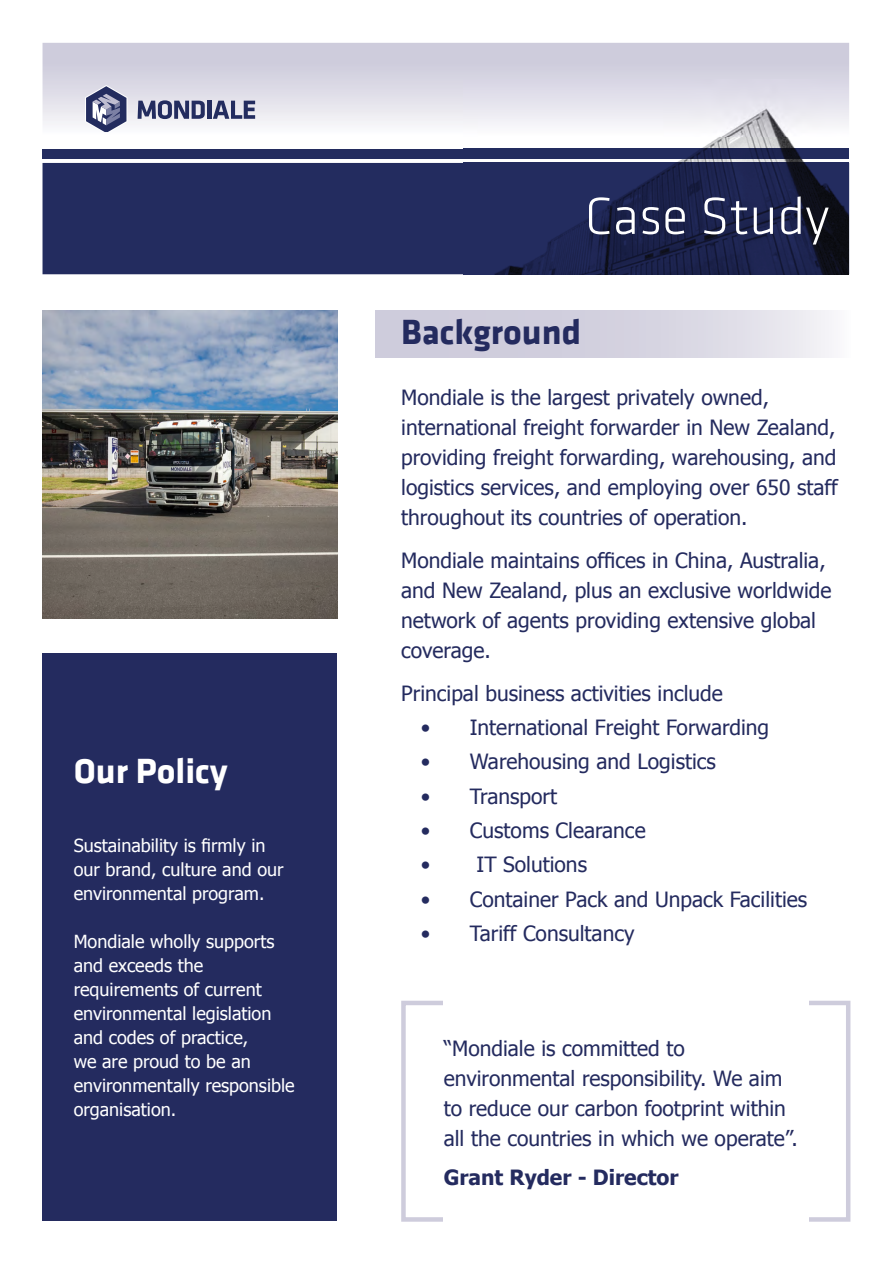
<style>
.page{position:relative;width:893px;height:1263px;background:#fff}
.page>*{position:absolute;margin:0;border:0;box-sizing:border-box;transform-origin:0 0}
.t1{font:54px "Klavika Light OSF";color:#fff}
.t2{font:700 36px "Klavika";color:#242b5f}
.t3{font:700 36px "Klavika";color:#fff}
.t4{font:21px/30px "Tahoma";color:#242b5f}
.t5{font:700 21px "Tahoma";color:#242b5f}
.t6{font:18px/24px "Tahoma";color:#fff}
</style>
<div class="page">
<div style="left:43px;top:653px;width:294px;height:567px;background:#242b5f"></div>
<div style="left:401px;top:1001px;width:449px;height:221px;border:4px solid #ceccdc"></div>
<div style="left:443px;top:989px;width:366px;height:247px;background:#fff"></div>
<div style="left:376px;top:310px;width:474px;height:47px;background:linear-gradient(to right,#c5c3d6,#ecebf1)"></div>
<svg style="left:43px;top:43px;width:806px;height:82px"></svg>
<div style="left:43px;top:163px;width:421px;height:111px;background:#232c5f"></div>
<div style="left:43px;top:149px;width:806px;height:9px;background:#232c5f"></div>
<img style="left:464px;top:79px;width:385px;height:195px">
<svg style="left:138px;top:100px;width:67px;height:19px"></svg>
<hr style="left:207px;top:101px;width:4px;height:18px;background:#232c5f">
<svg style="left:213px;top:101px;width:42px;height:18px"></svg>
<svg style="left:85px;top:85px;width:42px;height:47px"></svg>
<img style="left:43px;top:310px;width:294px;height:309px">
<h2 class="t3" style="left:74px;top:751px;width:155px">Our Policy</h2>
<p class="t6" style="left:74px;top:832px;width:211px">Sustainability is firmly in our brand, culture and our environmental program.</p>
<p class="t6" style="left:74px;top:928px;width:222px">Mondiale wholly supports and exceeds the requirements of current environmental legislation and codes of practice,<br>we are proud to be an environmentally responsible organisation.</p>
<h1 class="t1" style="left:585px;top:188px;width:246px">Case Study</h1>
<h2 class="t2" style="left:401px;top:313px;width:181px">Background</h2>
<p class="t4" style="left:401px;top:382px;width:438px">Mondiale is the largest privately owned, international freight forwarder in New Zealand, providing freight forwarding, warehousing, and logistics services, and employing over 650 staff throughout its countries of operation.</p>
<p class="t4" style="left:401px;top:545px;width:432px">Mondiale maintains offices in China, Australia, and New Zealand, plus an exclusive worldwide network of agents providing extensive global coverage.</p>
<p class="t4" style="left:401px;top:677px;width:323px">Principal business activities include</p>
<p class="t4" style="left:421px;top:712px;width:350px">• International Freight Forwarding</p>
<p class="t4" style="left:421px;top:746px;width:296px">• Warehousing and Logistics</p>
<p class="t4" style="left:421px;top:780px;width:138px">• Transport</p>
<p class="t4" style="left:421px;top:814px;width:226px">• Customs Clearance</p>
<p class="t4" style="left:421px;top:849px;width:168px">• IT Solutions</p>
<p class="t4" style="left:421px;top:883px;width:388px">• Container Pack and Unpack Facilities</p>
<p class="t4" style="left:421px;top:917px;width:215px">• Tariff Consultancy</p>
<p class="t4" style="left:444px;top:1033px;width:355px">“Mondiale is committed to environmental responsibility. We aim to reduce our carbon footprint within all the countries in which we operate”.</p>
<p class="t5" style="left:444px;top:1162px;width:236px">Grant Ryder - Director</p>
</div>
